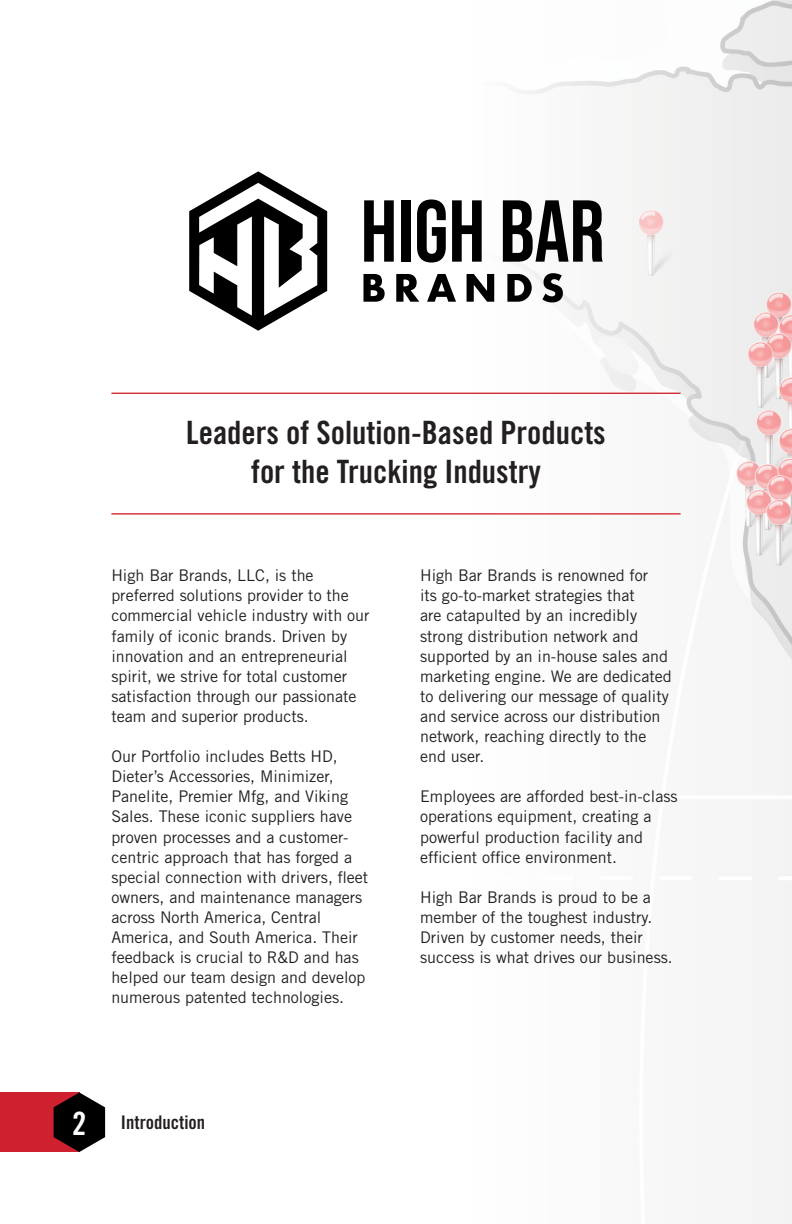
<style>
.page{position:relative;width:792px;height:1224px;background:#fff}
.page>*{position:absolute;margin:0;border:0;box-sizing:border-box;transform-origin:0 0}
.t1{font:32.2px/38.6px "Trade Gothic Bold Cond Twenty";color:#231f20;text-align:center}
.t2{font:18.8px "Trade Gothic Bold Cond Twenty";color:#231f20}
.t3{font:16px/20.2px "Trade Gothic LT Std";color:#231f20}
.s1{font-size:32.2px;color:#fff}
</style>
<div class="page">
<img style="left:29px;top:0;width:763px;height:1224px">
<svg style="left:364px;top:200px;width:30px;height:62px"></svg>
<div style="left:401px;top:200px;width:10px;height:62px;background:#000"></div>
<svg style="left:417px;top:199px;width:29px;height:64px"></svg>
<svg style="left:452px;top:200px;width:30px;height:62px"></svg>
<svg style="left:503px;top:200px;width:100px;height:62px"></svg>
<svg style="left:363px;top:274px;width:22px;height:28px"></svg>
<svg style="left:396px;top:274px;width:23px;height:28px"></svg>
<svg style="left:427px;top:274px;width:29px;height:28px"></svg>
<svg style="left:467px;top:274px;width:27px;height:28px"></svg>
<svg style="left:507px;top:274px;width:25px;height:28px"></svg>
<svg style="left:542px;top:273px;width:21px;height:29px"></svg>
<svg style="left:189px;top:171px;width:138px;height:160px"></svg>
<hr style="left:111px;top:513px;width:570px;height:2px;background:#d1232a">
<hr style="left:111px;top:393px;width:570px;height:1px;background:#d1232a">
<div style="left:0;top:1093px;width:79px;height:59px;background:#cf202f"></div>
<svg style="left:54px;top:1093px;width:51px;height:59px"></svg>
<h1 class="t1" style="left:186px;top:413px;width:421px">Leaders of Solution-Based Products for the Trucking Industry</h1>
<p class="t3" style="left:111px;top:565px;width:260px">High Bar Brands, LLC, is the preferred solutions provider to the commercial vehicle industry with our family of iconic brands. Driven by innovation and an entrepreneurial spirit, we strive for total customer satisfaction through our passionate team and superior products.</p>
<p class="t3" style="left:111px;top:746px;width:258px">Our Portfolio includes Betts HD, Dieter’s Accessories, Minimizer, Panelite, Premier Mfg, and Viking Sales. These iconic suppliers have proven processes and a customer&shy;centric approach that has forged a special connection with drivers, fleet owners, and maintenance managers across North America, Central America, and South America. Their feedback is crucial to R&amp;D and has helped our team design and develop numerous patented technologies.</p>
<p class="t2" style="left:72px;top:1110px;width:134px"><span class="s1">2</span> Introduction</p>
<p class="t3" style="left:420px;top:565px;width:253px">High Bar Brands is renowned for<br>its go-to-market strategies that<br>are catapulted by an incredibly strong distribution network and supported by an in-house sales and marketing engine. We are dedicated to delivering our message of quality and service across our distribution network, reaching directly to the end user.</p>
<p class="t3" style="left:420px;top:787px;width:259px">Employees are afforded best-in-class operations equipment, creating a powerful production facility and efficient office environment.</p>
<p class="t3" style="left:420px;top:887px;width:254px">High Bar Brands is proud to be a member of the toughest industry.<br>Driven by customer needs, their success is what drives our business.</p>
</div>
